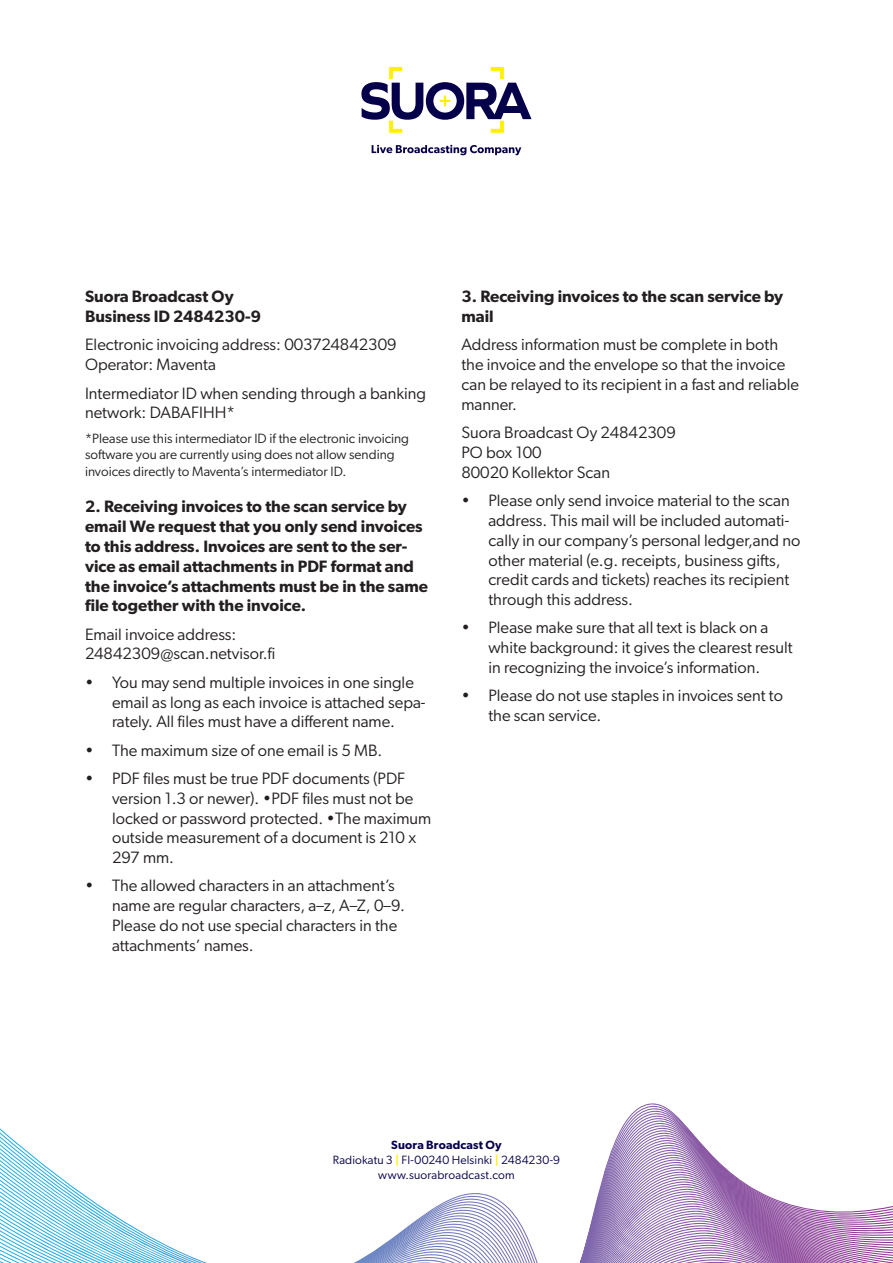
<style>
.page{position:relative;width:893px;height:1263px;background:#fff}
.page>*{position:absolute;margin:0;border:0;box-sizing:border-box;transform-origin:0 0}
.t1{font:16.5px/19.8px "Gibson";color:#231f20}
.otsikko{font:600 16.5px/19.8px "Gibson";color:#231f20}
.t2{font:13.5px/16.2px "Gibson";color:#231f20}
.t3{font:12px "Gibson";letter-spacing:.015em;color:#06004a}
.t4{font:600 12px "Gibson";letter-spacing:.015em;color:#06004a}
.s1{font-weight:600;color:#fff101}
</style>
<div class="page">
<svg style="left:372px;top:145px;width:149px;height:10px"></svg>
<svg style="left:361px;top:67px;width:170px;height:66px"></svg>
<svg style="left:0;top:1103px;width:893px;height:160px"></svg>
<p class="otsikko" style="left:85px;top:286px;width:178px">Suora Broadcast Oy<br>Business ID 2484230-9</p>
<p class="t1" style="left:85px;top:335px;width:313px">Electronic invoicing address: 003724842309<br>Operator: Maventa</p>
<p class="t1" style="left:85px;top:383px;width:343px">Intermediator ID when sending through a banking network: DABAFIHH*</p>
<p class="t2" style="left:85px;top:430px;width:326px">*Please use this intermediator ID if the electronic invoicing software you are currently using does not allow sending invoices directly to Maventa’s intermediator ID.</p>
<p class="otsikko" style="left:85px;top:496px;width:344px">2. Receiving invoices to the scan service by email We request that you only send invoices to this address. Invoices are sent to the ser&shy;vice as email attachments in PDF format and the invoice’s attachments must be in the same file together with the invoice.</p>
<p class="t1" style="left:85px;top:624px;width:192px">Email invoice address:<br>24842309@scan.netvisor.fi</p>
<p class="t1" style="left:112px;top:672px;width:315px;text-indent:-27px">• You may send multiple invoices in one single email as long as each invoice is attached sepa&shy;rately. All files must have a different name.</p>
<p class="t1" style="left:85px;top:740px;width:299px">• The maximum size of one email is 5 MB.</p>
<p class="t1" style="left:112px;top:768px;width:321px;text-indent:-27px">• PDF files must be true PDF documents (PDF version 1.3 or newer). •PDF files must not be locked or password protected. •The maximum outside measurement of a document is 210 x 297 mm.</p>
<p class="t1" style="left:112px;top:876px;width:294px;text-indent:-27px">• The allowed characters in an attachment’s name are regular characters, a–z, A–Z, 0–9.<br>Please do not use special characters in the attachments’ names.</p>
<p class="otsikko" style="left:461px;top:286px;width:323px">3. Receiving invoices to the scan service by mail</p>
<p class="t1" style="left:461px;top:335px;width:339px">Address information must be complete in both the invoice and the envelope so that the invoice can be relayed to its recipient in a fast and reliable manner.</p>
<p class="t1" style="left:461px;top:422px;width:216px">Suora Broadcast Oy 24842309<br>PO box 100<br>80020 Kollektor Scan</p>
<p class="t1" style="left:488px;top:490px;width:313px;text-indent:-27px">• Please only send invoice material to the scan address. This mail will be included automati&shy;cally in our company’s personal ledger,and no other material (e.g. receipts, business gifts, credit cards and tickets) reaches its recipient through this address.</p>
<p class="t1" style="left:488px;top:618px;width:306px;text-indent:-27px">• Please make sure that all text is black on a white background: it gives the clearest result in recognizing the invoice’s information.</p>
<p class="t1" style="left:488px;top:685px;width:296px;text-indent:-27px">• Please do not use staples in invoices sent to the scan service.</p>
<p class="t4" style="left:391px;top:1138px;width:112px">Suora Broadcast Oy</p>
<p class="t3" style="left:333px;top:1153px;width:229px">Radiokatu 3 <span class="s1">|</span> FI-00240 Helsinki <span class="s1">|</span> 2484230-9</p>
<p class="t3" style="left:378px;top:1168px;width:138px">www.suorabroadcast.com</p>
</div>
